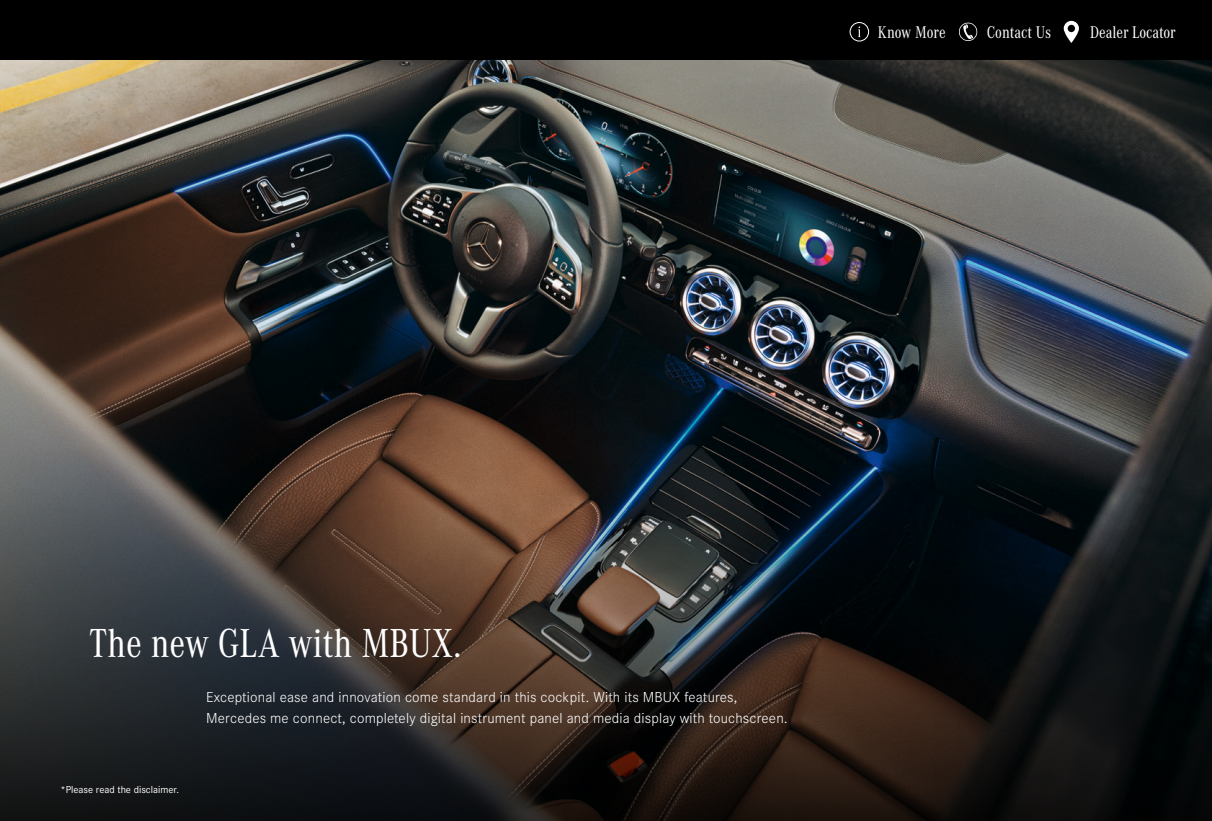
<style>
.page{position:relative;width:1212px;height:821px;background:#fff}
.page>*{position:absolute;margin:0;border:0;box-sizing:border-box;transform-origin:0 0}
.t1{font:42px "Corporate A Con";color:#fff}
.t2{font:17.55px "Corporate A Con";color:#fff}
.t3{font:300 15px/21.3px "Corporate S";letter-spacing:.01em;color:#fff}
.t4{font:10.5px "Corporate S";color:#fff}
</style>
<div class="page">
<div style="left:0;top:0;width:1212px;height:61px;background:#000"></div>
<svg style="left:1064px;top:21px;width:15px;height:22px"></svg>
<svg style="left:959px;top:22px;width:18px;height:19px"></svg>
<div style="left:850px;top:22px;width:19px;height:19px;border:1px solid #fff;border-radius:50%"></div>
<svg style="left:849px;top:22px;width:12px;height:20px"></svg>
<img style="left:0;top:61px;width:1212px;height:428px">
<svg style="left:0;top:489px;width:1212px;height:332px;background:#292624"></svg>
<p class="t2" style="left:878px;top:23px;width:69px">Know More</p>
<p class="t2" style="left:978px;top:23px;width:66px">Contact Us</p>
<p class="t2" style="left:987px;top:23px;width:66px">Contact Us</p>
<p class="t2" style="left:1090px;top:23px;width:87px">Dealer Locator</p>
<p class="t2" style="left:869px;top:23px;width:61px">Test Drive</p>
<h1 class="t1" style="left:89px;top:620px;width:374px">The new GLA with MBUX.</h1>
<p class="t3" style="left:206px;top:686px;width:583px">Exceptional ease and innovation come standard in this cockpit. With its MBUX features,<br>Mercedes me connect, completely digital instrument panel and media display with touchscreen.</p>
<p class="t4" style="left:60px;top:783px;width:120px">*Please read the disclaimer.</p>
</div>
